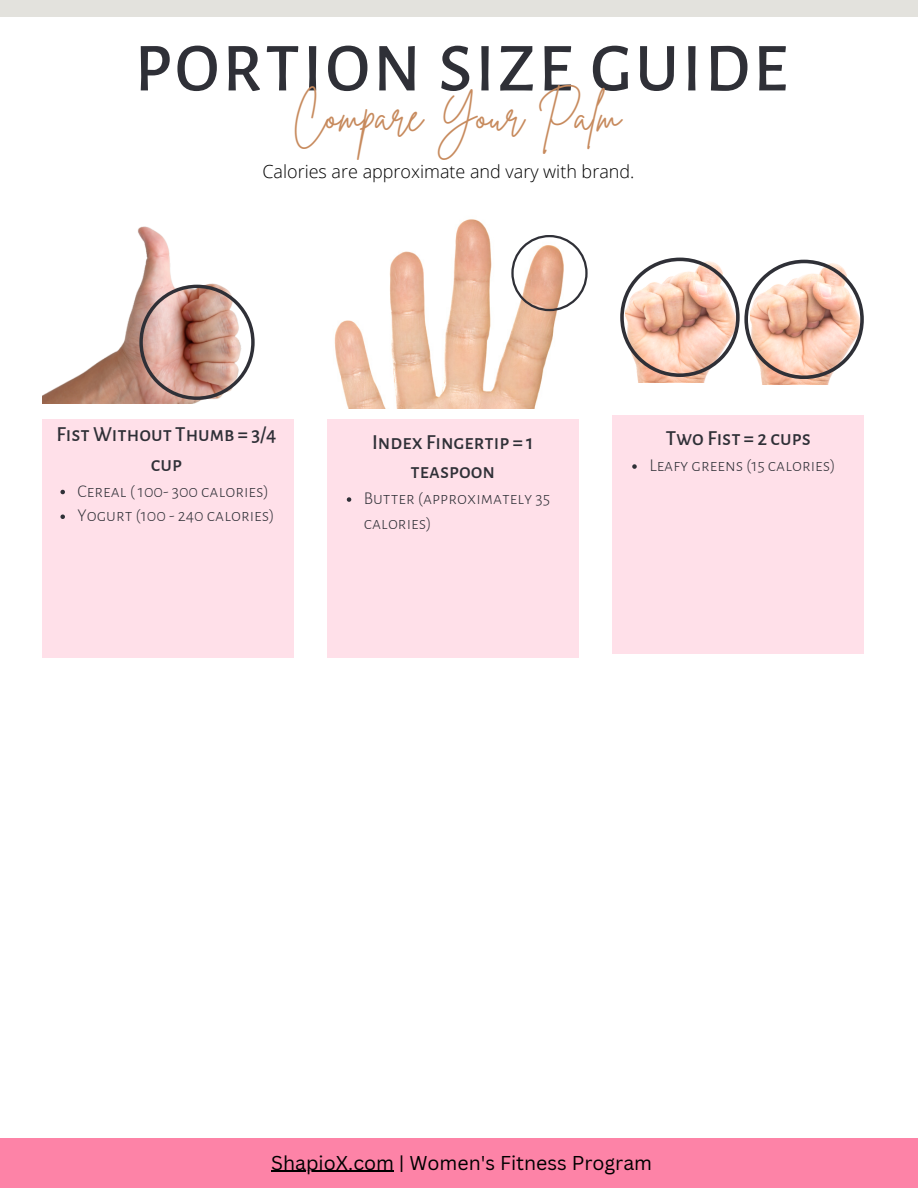
<style>
.page{position:relative;width:918px;height:1188px;background:#fff}
.page>*{position:absolute;margin:0;border:0;box-sizing:border-box;transform-origin:0 0}
.t1{font:500 69px "Alegreya Sans SC";letter-spacing:.05em;color:#2f3037}
.t2{font:43.5px "Brittany Signature";color:#c78a5d}
.t3{font:500 21px/29.2px "Alegreya Sans SC";color:#2f3037;text-align:center}
.t4{font:19.5px "Canva Sans";color:#000}
.t5{font:300 18px/24.8px "Alegreya Sans SC";color:#2f3037}
.t6{font:300 18px "Open Sans";color:#000}
</style>
<div class="page">
<div style="left:0;top:0;width:918px;height:17px;background:#e3e2dd"></div>
<div style="left:42px;top:419px;width:251px;height:239px;background:#ffe0e9"></div>
<div style="left:327px;top:419px;width:251px;height:239px;background:#ffe0e9"></div>
<img style="left:334px;top:219px;width:223px;height:190px">
<img style="left:43px;top:226px;width:175px;height:177px">
<svg style="left:139px;top:285px;width:116px;height:115px;background:#c39d93"></svg>
<svg style="left:60px;top:490px;width:5px;height:4px"></svg>
<svg style="left:60px;top:515px;width:5px;height:4px"></svg>
<svg style="left:347px;top:497px;width:4px;height:5px"></svg>
<svg style="left:511px;top:235px;width:77px;height:76px"></svg>
<img style="left:637px;top:379px;width:68px;height:3px">
<div style="left:612px;top:415px;width:252px;height:239px;background:#ffe0e9"></div>
<svg style="left:632px;top:464px;width:5px;height:5px"></svg>
<img style="left:761px;top:379px;width:69px;height:5px">
<svg style="left:620px;top:258px;width:244px;height:121px"></svg>
<div style="left:0;top:1139px;width:918px;height:49px;background:#fd83a7"></div>
<hr style="left:271px;top:1171px;width:123px;height:1px;background:#000">
<h1 class="t1" style="left:135px;top:35px;width:654px">PORTION SIZE GUIDE</h1>
<h2 class="t2" style="left:293px;top:88px;width:330px">Compare Your Palm</h2>
<p class="t6" style="left:262px;top:159px;width:374px">Calories are approximate and vary with brand.</p>
<p class="t3" style="left:57px;top:420px;width:222px">Fist Without Thumb = 3/4 cup</p>
<p class="t5" style="left:78px;top:479px;width:199px">Cereal ( 100- 300 calories)<br>Yogurt (100 - 240 calories)</p>
<p class="t3" style="left:372px;top:428px;width:163px">Index Fingertip = 1 teaspoon</p>
<p class="t5" style="left:364px;top:486px;width:188px">Butter (approximately 35 calories)</p>
<p class="t3" style="left:666px;top:424px;width:147px">Two Fist = 2 cups</p>
<p class="t5" style="left:649px;top:453px;width:188px">Leafy greens (15 calories)</p>
<p class="t4" style="left:271px;top:1149px;width:382px">ShapioX.com | Women's Fitness Program</p>
</div>
